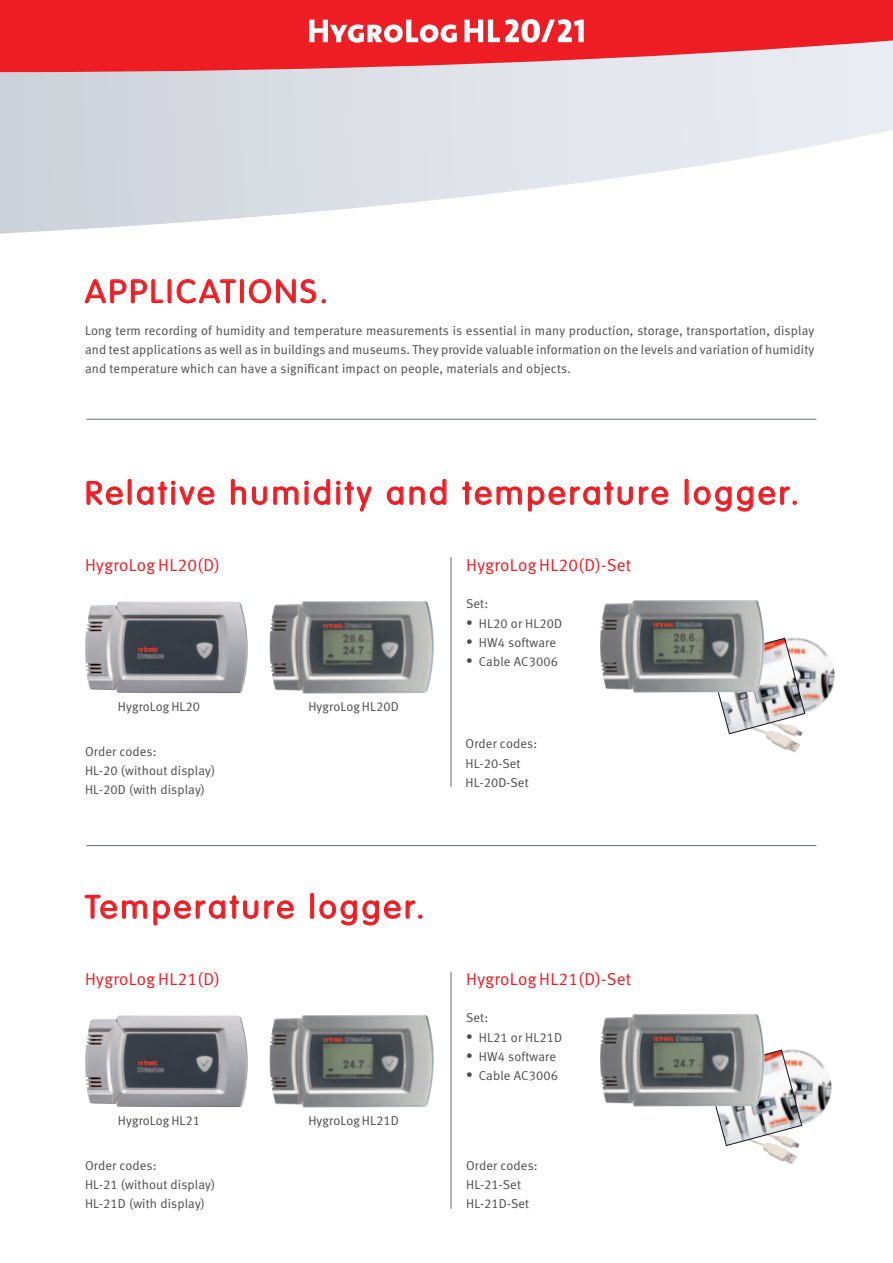
<style>
.page{position:relative;width:893px;height:1263px;background:#fff}
.page>*{position:absolute;margin:0;border:0;box-sizing:border-box;transform-origin:0 0}
.t1{font:300 32.1px "VAG Rounded LT";letter-spacing:.09em;color:#ee1d23;scale:1.05 1}
.t2{font:17.25px "Meta Normal LF";letter-spacing:.02em;color:#ee1d23}
.t3{font:12.9px/19.2px "Meta Normal LF";letter-spacing:.01em;color:#4b4c4d}
.s1{font-family:"Meta Cond Bold LF";font-size:15px}
</style>
<div class="page">
<svg style="left:0;top:72px;width:893px;height:162px"></svg>
<svg style="left:0;top:0;width:893px;height:72px;background:#ec3c42"></svg>
<img style="left:784px;top:637px;width:51px;height:77px">
<img style="left:766px;top:734px;width:36px;height:19px">
<svg style="left:718px;top:638px;width:87px;height:96px"></svg>
<img style="left:780px;top:1049px;width:52px;height:77px">
<img style="left:763px;top:1146px;width:36px;height:18px">
<svg style="left:715px;top:1050px;width:87px;height:96px"></svg>
<img style="left:85px;top:602px;width:163px;height:91px">
<img style="left:85px;top:1015px;width:163px;height:92px">
<img style="left:269px;top:601px;width:165px;height:93px">
<img style="left:269px;top:1015px;width:165px;height:93px">
<img style="left:600px;top:600px;width:165px;height:93px">
<img style="left:600px;top:1014px;width:165px;height:93px">
<hr style="left:86px;top:419px;width:730px;height:1px;background:#646b72">
<hr style="left:86px;top:845px;width:730px;height:1px;background:#646b72">
<svg style="left:85px;top:279px;width:78px;height:25px"></svg>
<div style="left:168px;top:279px;width:3px;height:24px;border:1px solid #ee1d23"></div>
<svg style="left:176px;top:279px;width:60px;height:25px"></svg>
<div style="left:240px;top:279px;width:4px;height:24px;border:1px solid #ee1d23"></div>
<svg style="left:249px;top:279px;width:77px;height:25px"></svg>
<svg style="left:86px;top:481px;width:37px;height:24px"></svg>
<div style="left:128px;top:479px;width:4px;height:26px;border:1px solid #ee1d23"></div>
<svg style="left:137px;top:481px;width:78px;height:24px"></svg>
<svg style="left:231px;top:479px;width:15px;height:26px"></svg>
<svg style="left:252px;top:479px;width:78px;height:26px"></svg>
<svg style="left:336px;top:481px;width:36px;height:31px"></svg>
<svg style="left:387px;top:479px;width:60px;height:26px"></svg>
<svg style="left:462px;top:481px;width:60px;height:24px"></svg>
<svg style="left:528px;top:481px;width:105px;height:31px"></svg>
<svg style="left:639px;top:486px;width:29px;height:19px"></svg>
<div style="left:685px;top:479px;width:3px;height:26px;border:1px solid #ee1d23"></div>
<svg style="left:694px;top:486px;width:103px;height:26px"></svg>
<svg style="left:84px;top:894px;width:210px;height:32px"></svg>
<div style="left:310px;top:893px;width:4px;height:26px;border:1px solid #ee1d23"></div>
<svg style="left:319px;top:900px;width:103px;height:26px"></svg>
<hr style="left:451px;top:557px;width:1px;height:230px;background:#646b72">
<hr style="left:451px;top:972px;width:1px;height:237px;background:#646b72">
<svg style="left:309px;top:20px;width:148px;height:23px"></svg>
<svg style="left:464px;top:19px;width:120px;height:24px"></svg>
<h1 class="t1" style="left:85px;top:273px;width:233px">APPLICATIONS.</h1>
<p class="t3" style="left:85px;top:320px;width:731px;text-align:justify">Long term recording of humidity and temperature measurements is essential in many production, storage, transportation, display and test applications as well as in buildings and museums. They provide valuable information on the levels and variation of humidity and temperature which can have a significant impact on people, materials and objects.</p>
<h1 class="t1" style="left:85px;top:475px;width:681px">Relative humidity and temperature logger.</h1>
<h2 class="t2" style="left:85px;top:555px;width:137px">HygroLog HL20(D)</h2>
<p class="t3" style="left:118px;top:697px;width:84px">HygroLog HL20</p>
<p class="t3" style="left:308px;top:697px;width:92px">HygroLog HL20D</p>
<p class="t3" style="left:85px;top:742px;width:132px">Order codes:<br>HL-20 (without display)<br>HL-20D (with display)</p>
<h1 class="t1" style="left:85px;top:888px;width:325px">Temperature logger.</h1>
<h2 class="t2" style="left:85px;top:968px;width:137px">HygroLog HL21(D)</h2>
<p class="t3" style="left:118px;top:1111px;width:84px">HygroLog HL21</p>
<p class="t3" style="left:308px;top:1111px;width:92px">HygroLog HL21D</p>
<h2 class="t2" style="left:466px;top:555px;width:167px">HygroLog HL20(D)-Set</h2>
<p class="t3" style="left:466px;top:594px;width:24px">Set:</p>
<p class="t3" style="left:466px;top:613px;width:98px"><span class="s1">•</span> HL20 or HL20D</p>
<p class="t3" style="left:466px;top:633px;width:91px"><span class="s1">•</span> HW4 software</p>
<p class="t3" style="left:466px;top:652px;width:93px"><span class="s1">•</span> Cable AC3006</p>
<p class="t3" style="left:466px;top:734px;width:73px">Order codes:<br>HL-20-Set<br>HL-20D-Set</p>
<h2 class="t2" style="left:466px;top:968px;width:167px">HygroLog HL21(D)-Set</h2>
<p class="t3" style="left:466px;top:1008px;width:24px">Set:</p>
<p class="t3" style="left:466px;top:1027px;width:98px"><span class="s1">•</span> HL21 or HL21D</p>
<p class="t3" style="left:466px;top:1046px;width:91px"><span class="s1">•</span> HW4 software</p>
<p class="t3" style="left:466px;top:1066px;width:93px"><span class="s1">•</span> Cable AC3006</p>
<p class="t3" style="left:85px;top:1155px;width:132px">Order codes:<br>HL-21 (without display)<br>HL-21D (with display)</p>
<p class="t3" style="left:466px;top:1155px;width:73px">Order codes:<br>HL-21-Set<br>HL-21D-Set</p>
</div>
